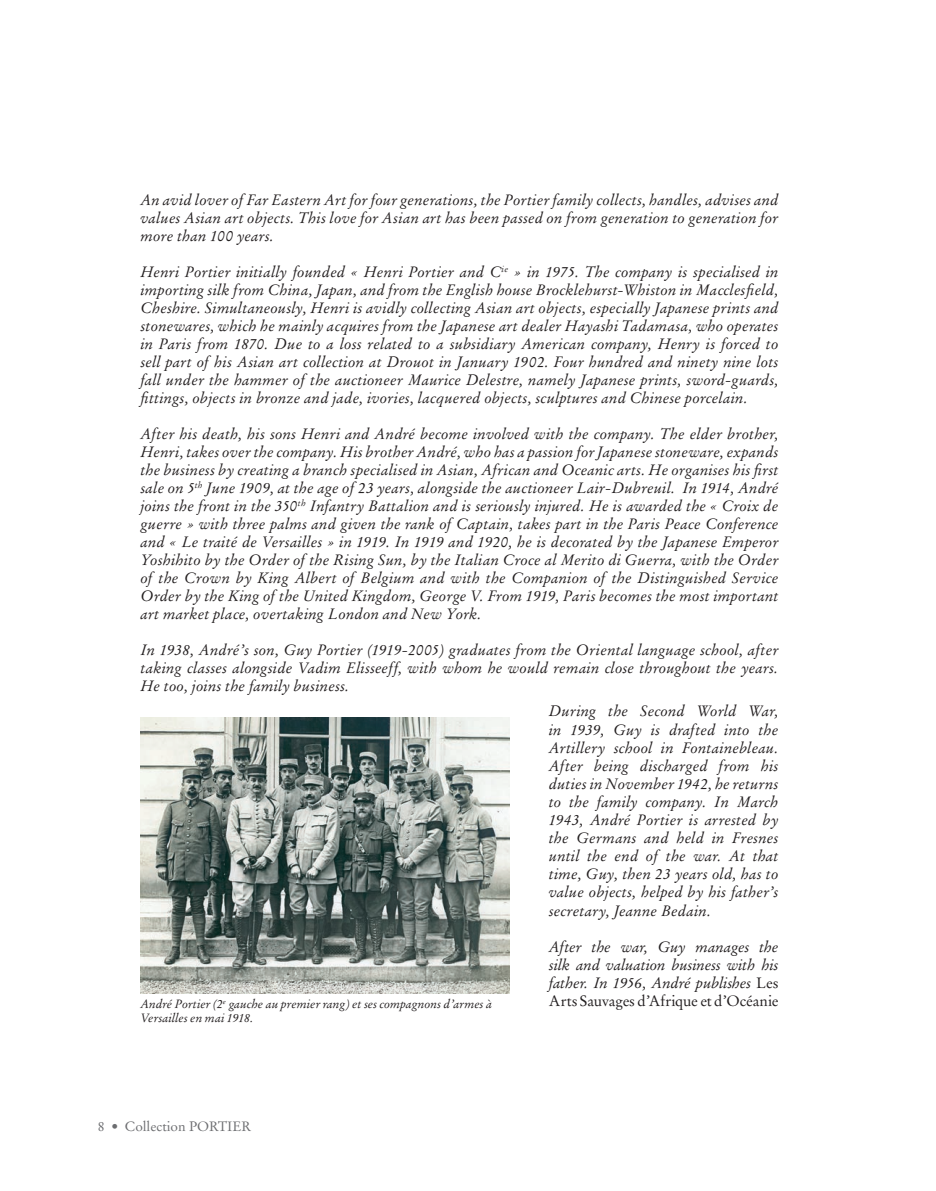
<style>
.page{position:relative;width:936px;height:1191px;background:#fff}
.page>*{position:absolute;margin:0;border:0;box-sizing:border-box;transform-origin:0 0}
.t1{font:italic 15px/18px "Stempel Garamond LT Std";color:#231f20;text-align:justify}
.t2{font:15px "Stempel Garamond LT Std";letter-spacing:-.005em;color:#231f20}
.t3{font:13.5px "Stempel Garamond LT Std";color:#6c6d70}
.t4{font:italic 12px "Stempel Garamond LT Std";color:#231f20}
.s1{font-style:normal}
</style>
<div class="page">
<img style="left:140px;top:717px;width:369px;height:276px">
<p class="t1" style="left:140px;top:191px;width:639px">An avid lover of Far Eastern Art for four generations, the Portier family collects, handles, advises and values Asian art objects. This love for Asian art has been passed on from generation to generation for more than 100 years.</p>
<p class="t1" style="left:140px;top:263px;width:639px">Henri Portier initially founded « Henri Portier and C<sup>ie</sup> » in 1975. The company is specialised in importing silk from China, Japan, and from the English house Brocklehurst-Whiston in Macclesfield, Cheshire. Simultaneously, Henri is avidly collecting Asian art objects, especially Japanese prints and stonewares, which he mainly acquires from the Japanese art dealer Hayashi Tadamasa, who operates in Paris from 1870. Due to a loss related to a subsidiary American company, Henry is forced to sell part of his Asian art collection at Drouot in January 1902. Four hundred and ninety nine lots fall under the hammer of the auctioneer Maurice Delestre, namely Japanese prints, sword-guards, fittings, objects in bronze and jade, ivories, lacquered objects, sculptures and Chinese porcelain.</p>
<p class="t1" style="left:140px;top:425px;width:639px">After his death, his sons Henri and André become involved with the company. The elder brother, Henri, takes over the company. His brother André, who has a passion for Japanese stoneware, expands the business by creating a branch specialised in Asian, African and Oceanic arts. He organises his first sale on 5<sup>th</sup> June 1909, at the age of 23 years, alongside the auctioneer Lair-Dubreuil. In 1914, André joins the front in the 350<sup>th</sup> Infantry Battalion and is seriously injured. He is awarded the « Croix de guerre » with three palms and given the rank of Captain, takes part in the Paris Peace Conference and « Le traité de Versailles » in 1919. In 1919 and 1920, he is decorated by the Japanese Emperor Yoshihito by the Order of the Rising Sun, by the Italian Croce al Merito di Guerra, with the Order of the Crown by King Albert of Belgium and with the Companion of the Distinguished Service Order by the King of the United Kingdom, George V. From 1919, Paris becomes the most important art market place, overtaking London and New York.</p>
<p class="t1" style="left:140px;top:641px;width:639px">In 1938, André’s son, Guy Portier (1919-2005) graduates from the Oriental language school, after taking classes alongside Vadim Elisseeff, with whom he would remain close throughout the years.<br>He too, joins the family business.</p>
<p class="t1" style="left:549px;top:702px;width:231px">During the Second World War, in 1939, Guy is drafted into the Artillery school in Fontainebleau.<br>After being discharged from his duties in November 1942, he returns to the family company. In March 1943, André Portier is arrested by the Germans and held in Fresnes until the end of the war. At that time, Guy, then 23 years old, has to value objects, helped by his father’s secretary, Jeanne Bedain.</p>
<p class="t1" style="left:549px;top:937px;width:231px">After the war, Guy manages the silk and valuation business with his father. In 1956, André publishes <span class="s1">Les</span></p>
<p class="t4" style="left:140px;top:996px;width:353px">André Portier (2<sup>e</sup> gauche au premier rang) et ses compagnons d’armes à</p>
<p class="t2" style="left:549px;top:991px;width:231px">Arts Sauvages d’Afrique et d’Océanie</p>
<p class="t4" style="left:140px;top:1011px;width:115px">Versailles en mai 1918.</p>
<p class="t3" style="left:98px;top:1118px;width:155px">8 • Collection PORTIER</p>
</div>
